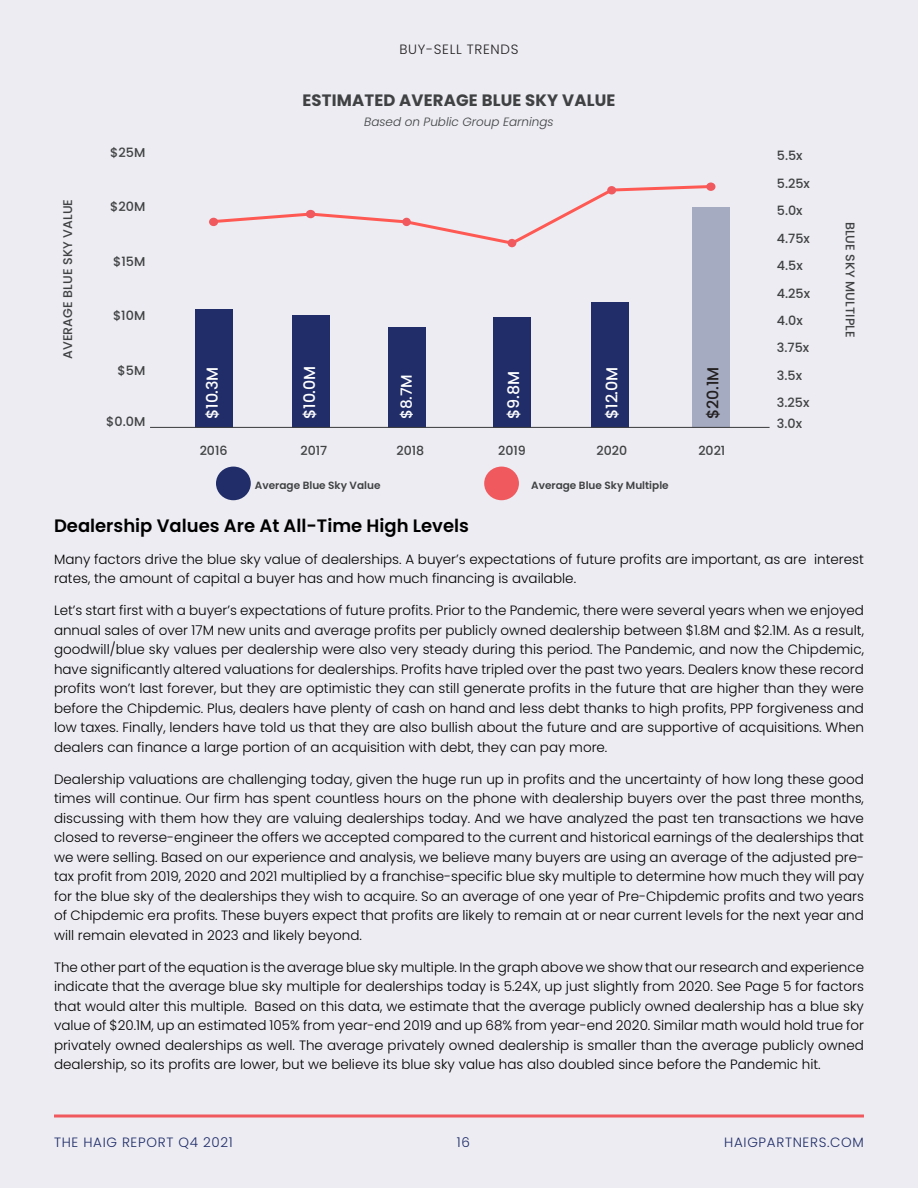
<style>
.page{position:relative;width:918px;height:1188px;background:#ececf2}
.page>*{position:absolute;margin:0;border:0;box-sizing:border-box;transform-origin:0 0}
.Body-copy{font:600 18px "Poppins";color:#000}
.Graph_Title_KO{font:700 16.5px "Poppins";letter-spacing:.01em;color:#3f4142}
.t1{font:500 15.9px "Poppins";letter-spacing:-.02em;color:#fff}
.t2{font:500 15.9px "Poppins";color:#231f20}
.t3{font:500 15.3px "Poppins";color:#fff}
.Body-copy-2{font:300 13.5px/19.5px "Poppins";color:#000;text-align:justify}
.t4{font:300 13.5px "Poppins";letter-spacing:.05em;color:#202d69}
.Breadcrumb{font:300 13.5px "Poppins";letter-spacing:.05em;color:#231f20}
.t5{font:500 12.75px "Poppins";color:#3f4142}
.t6{font:500 12.6px "Poppins";letter-spacing:.01em;color:#3f4142}
.Graph_Subhead{font:italic 300 12px "Poppins";color:#3f4142}
.t7{font:600 10.5px "Poppins";color:#3f4142}
</style>
<div class="page">
<svg style="left:54px;top:1114px;width:810px;height:4px;background:#ef7e82"></svg>
<div style="left:216px;top:467px;width:35px;height:33px;background:#202d69;border-radius:50%"></div>
<div style="left:484px;top:467px;width:35px;height:33px;background:#f05a5e;border-radius:50%"></div>
<div style="left:195px;top:309px;width:37px;height:119px;background:#202d69"></div>
<div style="left:388px;top:327px;width:37px;height:101px;background:#202d69"></div>
<div style="left:292px;top:315px;width:37px;height:113px;background:#202d69"></div>
<div style="left:493px;top:317px;width:38px;height:111px;background:#202d69"></div>
<div style="left:592px;top:302px;width:37px;height:126px;background:#202d69"></div>
<div style="left:692px;top:207px;width:37px;height:221px;background:#a5abc1"></div>
<hr style="left:150px;top:427px;width:620px;height:1px;background:#3f4142">
<svg style="left:210px;top:183px;width:499px;height:63px"></svg>
<div style="left:209px;top:218px;width:9px;height:8px;background:#f05a5e;border-radius:50%"></div>
<div style="left:306px;top:210px;width:9px;height:8px;background:#f05a5e;border-radius:50%"></div>
<div style="left:402px;top:218px;width:9px;height:8px;background:#f05a5e;border-radius:50%"></div>
<div style="left:508px;top:239px;width:8px;height:8px;background:#f05a5e;border-radius:50%"></div>
<div style="left:706px;top:183px;width:10px;height:8px;background:#f05a5e;border-radius:50%"></div>
<div style="left:607px;top:186px;width:9px;height:8px;background:#f05a5e;border-radius:50%"></div>
<p class="Breadcrumb" style="left:400px;top:41px;width:120px">BUY-SELL TRENDS</p>
<p class="t6" style="left:60px;top:359px;width:162px;rotate:-90deg">AVERAGE BLUE SKY VALUE</p>
<p class="t5" style="left:110px;top:145px;width:37px">$25M</p>
<p class="t5" style="left:110px;top:199px;width:37px">$20M</p>
<p class="t5" style="left:113px;top:254px;width:34px">$15M</p>
<p class="t5" style="left:113px;top:308px;width:34px">$10M</p>
<p class="t5" style="left:118px;top:363px;width:29px">$5M</p>
<p class="t5" style="left:106px;top:414px;width:41px">$0.0M</p>
<p class="Graph_Title_KO" style="left:303px;top:90px;width:314px">ESTIMATED AVERAGE BLUE SKY VALUE</p>
<p class="Graph_Subhead" style="left:364px;top:114px;width:191px">Based on Public Group Earnings</p>
<p class="t1" style="left:203px;top:419px;width:53px;rotate:-90deg">$10.3M</p>
<p class="t1" style="left:301px;top:419px;width:54px;rotate:-90deg">$10.0M</p>
<p class="t3" style="left:398px;top:419px;width:46px;rotate:-90deg">$8.7M</p>
<p class="t1" style="left:504px;top:419px;width:49px;rotate:-90deg">$9.8M</p>
<p class="t6" style="left:200px;top:443px;width:29px">2016</p>
<p class="t6" style="left:300px;top:443px;width:28px">2017</p>
<p class="t6" style="left:396px;top:443px;width:29px">2018</p>
<p class="t6" style="left:498px;top:443px;width:29px">2019</p>
<p class="t1" style="left:603px;top:419px;width:53px;rotate:-90deg">$12.0M</p>
<p class="t6" style="left:596px;top:443px;width:32px">2020</p>
<p class="t7" style="left:255px;top:479px;width:127px">Average Blue Sky Value</p>
<p class="t7" style="left:531px;top:479px;width:139px">Average Blue Sky Multiple</p>
<p class="t2" style="left:704px;top:419px;width:53px;rotate:-90deg">$20.1M</p>
<p class="t6" style="left:698px;top:443px;width:29px">2021</p>
<p class="t5" style="left:777px;top:149px;width:27px">5.5x</p>
<p class="t5" style="left:777px;top:176px;width:35px">5.25x</p>
<p class="t5" style="left:777px;top:203px;width:27px">5.0x</p>
<p class="t5" style="left:777px;top:231px;width:35px">4.75x</p>
<p class="t5" style="left:777px;top:258px;width:27px">4.5x</p>
<p class="t5" style="left:777px;top:286px;width:35px">4.25x</p>
<p class="t5" style="left:777px;top:313px;width:27px">4.0x</p>
<p class="t5" style="left:777px;top:341px;width:34px">3.75x</p>
<p class="t5" style="left:777px;top:368px;width:27px">3.5x</p>
<p class="t5" style="left:777px;top:395px;width:34px">3.25x</p>
<p class="t5" style="left:777px;top:416px;width:27px">3.0x</p>
<p class="t6" style="left:858px;top:222px;width:118px;rotate:90deg">BLUE SKY MULTIPLE</p>
<p class="Body-copy" style="left:54px;top:515px;width:417px">Dealership Values Are At All-Time High Levels</p>
<p class="Body-copy-2" style="left:54px;top:549px;width:811px">Many factors drive the blue sky value of dealerships. A buyer’s expectations of future profits are important, as are interest rates, the amount of capital a buyer has and how much financing is available.</p>
<p class="Body-copy-2" style="left:54px;top:601px;width:812px">Let’s start first with a buyer’s expectations of future profits. Prior to the Pandemic, there were several years when we enjoyed annual sales of over 17M new units and average profits per publicly owned dealership between $1.8M and $2.1M. As a result, goodwill/blue sky values per dealership were also very steady during this period. The Pandemic, and now the Chipdemic, have significantly altered valuations for dealerships. Profits have tripled over the past two years. Dealers know these record profits won’t last forever, but they are optimistic they can still generate profits in the future that are higher than they were before the Chipdemic. Plus, dealers have plenty of cash on hand and less debt thanks to high profits, PPP forgiveness and low taxes. Finally, lenders have told us that they are also bullish about the future and are supportive of acquisitions. When dealers can finance a large portion of an acquisition with debt, they can pay more.</p>
<p class="Body-copy-2" style="left:54px;top:769px;width:812px">Dealership valuations are challenging today, given the huge run up in profits and the uncertainty of how long these good times will continue. Our firm has spent countless hours on the phone with dealership buyers over the past three months, discussing with them how they are valuing dealerships today. And we have analyzed the past ten transactions we have closed to reverse-engineer the offers we accepted compared to the current and historical earnings of the dealerships that we were selling. Based on our experience and analysis, we believe many buyers are using an average of the adjusted pre&shy;tax profit from 2019, 2020 and 2021 multiplied by a franchise-specific blue sky multiple to determine how much they will pay for the blue sky of the dealerships they wish to acquire. So an average of one year of Pre-Chipdemic profits and two years of Chipdemic era profits. These buyers expect that profits are likely to remain at or near current levels for the next year and will remain elevated in 2023 and likely beyond.</p>
<p class="Body-copy-2" style="left:54px;top:957px;width:812px">The other part of the equation is the average blue sky multiple. In the graph above we show that our research and experience indicate that the average blue sky multiple for dealerships today is 5.24X, up just slightly from 2020. See Page 5 for factors that would alter this multiple. Based on this data, we estimate that the average publicly owned dealership has a blue sky value of $20.1M, up an estimated 105% from year-end 2019 and up 68% from year-end 2020. Similar math would hold true for privately owned dealerships as well. The average privately owned dealership is smaller than the average publicly owned dealership, so its profits are lower, but we believe its blue sky value has also doubled since before the Pandemic hit.</p>
<p class="t4" style="left:54px;top:1134px;width:180px">THE HAIG REPORT Q4 2021</p>
<p class="t4" style="left:457px;top:1136px;width:15px">16</p>
<p class="t4" style="left:724px;top:1134px;width:141px">HAIGPARTNERS.COM</p>
</div>
